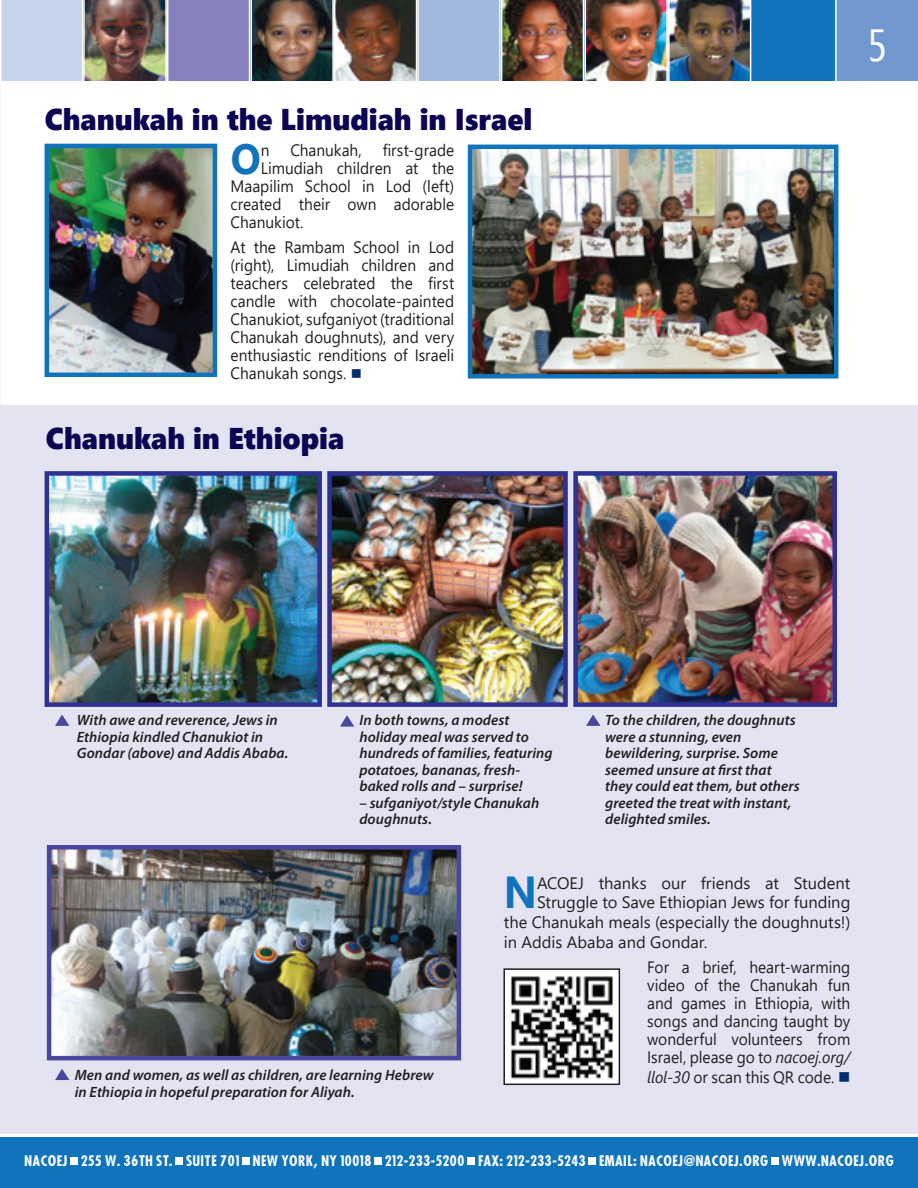
<style>
.page{position:relative;width:918px;height:1188px;background:#fff}
.page>*{position:absolute;margin:0;border:0;box-sizing:border-box;transform-origin:0 0}
.t1{font:45px "Segoe Condensed";color:#fff}
.t2{font:700 44.85px "Segoe UI";color:#1074bc;scale:.94 1}
.t3{font:700 42.15px "Segoe UI";color:#1074bc;scale:.94 1}
.t4{font:30px "Segoe UI Black";color:#0d0453;scale:.96 1}
.t5{font:16.5px/18px "Segoe UI";color:#231f20;text-align:justify;scale:.94 1}
.t6{font:16.5px "Segoe UI";color:#231f20}
.t7{font:italic 600 15px/16.5px "Myriad Pro";letter-spacing:.005em;color:#231f20}
.t8{font:700 14.25px "Futura Cond";color:#fff}
.s1{color:#002c6b}
.s2{font-style:italic}
</style>
<div class="page">
<div style="left:0;top:405px;width:918px;height:732px;background:#e4e3f1"></div>
<div style="left:751px;top:0;width:84px;height:81px;background:#1074bc"></div>
<img style="left:1px;top:0;width:749px;height:81px">
<div style="left:835px;top:0;width:83px;height:81px;background:#7198cf"></div>
<img style="left:50px;top:149px;width:162px;height:223px">
<div style="left:45px;top:144px;width:172px;height:233px;border:4px solid #1074bc"></div>
<img style="left:473px;top:150px;width:360px;height:224px">
<div style="left:468px;top:145px;width:370px;height:234px;border:4px solid #1074bc"></div>
<img style="left:52px;top:850px;width:404px;height:205px">
<div style="left:47px;top:845px;width:414px;height:215px;border:4px solid #48479d"></div>
<img style="left:578px;top:476px;width:254px;height:226px">
<div style="left:573px;top:471px;width:264px;height:236px;border:4px solid #2e3092"></div>
<svg style="left:586px;top:715px;width:14px;height:11px"></svg>
<img style="left:332px;top:476px;width:231px;height:226px">
<div style="left:327px;top:471px;width:241px;height:236px;border:4px solid #2e3092"></div>
<svg style="left:340px;top:715px;width:14px;height:12px"></svg>
<img style="left:50px;top:476px;width:267px;height:226px">
<svg style="left:55px;top:715px;width:14px;height:11px"></svg>
<svg style="left:55px;top:1069px;width:14px;height:11px"></svg>
<img style="left:506px;top:971px;width:111px;height:111px">
<div style="left:503px;top:968px;width:117px;height:117px;border:2px solid #231f20"></div>
<div style="left:45px;top:471px;width:277px;height:236px;border:4px solid #2e3092"></div>
<div style="left:0;top:1134px;width:918px;height:54px;background:#1074bc"></div>
<div style="left:71px;top:1158px;width:7px;height:7px;background:#fff"></div>
<div style="left:176px;top:1158px;width:7px;height:7px;background:#fff"></div>
<div style="left:242px;top:1158px;width:8px;height:7px;background:#fff"></div>
<div style="left:375px;top:1158px;width:7px;height:7px;background:#fff"></div>
<div style="left:468px;top:1158px;width:7px;height:7px;background:#fff"></div>
<div style="left:589px;top:1158px;width:7px;height:7px;background:#fff"></div>
<div style="left:771px;top:1158px;width:8px;height:7px;background:#fff"></div>
<hr style="left:0;top:1134px;width:918px;height:3px;background:#fff">
<h3 class="t4" style="left:45px;top:97px;width:509px">Chanukah in the Limudiah in Israel</h3>
<h3 class="t3" style="left:231px;top:126px;width:33px">O</h3>
<p class="t5" style="left:261px;top:141px;width:11px">n</p>
<p class="t5" style="left:290px;top:141px;width:77px">Chanukah,</p>
<p class="t5" style="left:383px;top:141px;width:78px">first-grade</p>
<p class="t5" style="left:261px;top:159px;width:207px">Limudiah children at the</p>
<p class="t5" style="left:231px;top:177px;width:239px">Maapilim School in Lod (left)</p>
<p class="t5" style="left:231px;top:195px;width:239px">created their own adorable</p>
<p class="t5" style="left:231px;top:213px;width:79px">Chanukiot.</p>
<p class="t5" style="left:231px;top:238px;width:239px">At the Rambam School in Lod (right), Limudiah children and teachers celebrated the first candle with chocolate-painted Chanukiot, sufganiyot (traditional Chanukah doughnuts), and very enthusiastic renditions of Israeli Chanukah songs. <span class="s1">■</span></p>
<h3 class="t4" style="left:46px;top:416px;width:312px">Chanukah in Ethiopia</h3>
<h1 class="t1" style="left:868px;top:17px;width:21px">5</h1>
<p class="t7" style="left:77px;top:711px;width:213px">With awe and reverence, Jews in<br>Ethiopia kindled Chanukiot in<br>Gondar (above) and Addis Ababa.</p>
<p class="t7" style="left:359px;top:711px;width:195px">In both towns, a modest holiday meal was served to hundreds of families, featuring potatoes, bananas, fresh&shy;baked rolls and – surprise!</p>
<p class="t7" style="left:359px;top:794px;width:181px">– sufganiyot/style Chanukah doughnuts.</p>
<p class="t7" style="left:605px;top:711px;width:196px">To the children, the doughnuts were a stunning, even bewildering, surprise. Some seemed unsure at first that they could eat them, but others greeted the treat with instant, delighted smiles.</p>
<p class="t7" style="left:75px;top:1066px;width:360px">Men and women, as well as children, are learning Hebrew in Ethiopia in hopeful preparation for Aliyah.</p>
<h2 class="t2" style="left:504px;top:856px;width:37px">N</h2>
<p class="t6" style="left:537px;top:870px;width:315px">ACOEJ thanks our friends at Student</p>
<p class="t6" style="left:537px;top:889px;width:315px">Struggle to Save Ethiopian Jews for funding</p>
<p class="t6" style="left:504px;top:909px;width:348px">the Chanukah meals (especially the doughnuts!)</p>
<p class="t6" style="left:504px;top:929px;width:205px">in Addis Ababa and Gondar.</p>
<p class="t5" style="left:647px;top:958px;width:218px">For a brief, heart-warming video of the Chanukah fun and games in Ethiopia, with songs and dancing taught by wonderful volunteers from Israel, please go to <span class="s2">nacoej.org/</span></p>
<p class="t5" style="left:647px;top:1067px;width:218px"><span class="s2">llol-30</span> or scan this QR code. <span class="s1">■</span></p>
<p class="t8" style="left:24px;top:1152px;width:871px">NACOEJ 255 W. 36TH ST. SUITE 701 NEW YORK, NY 10018 212-233-5200 FAX: 212-233-5243 EMAIL: NACOEJ@NACOEJ.ORG WWW.NACOEJ.ORG</p>
</div>
